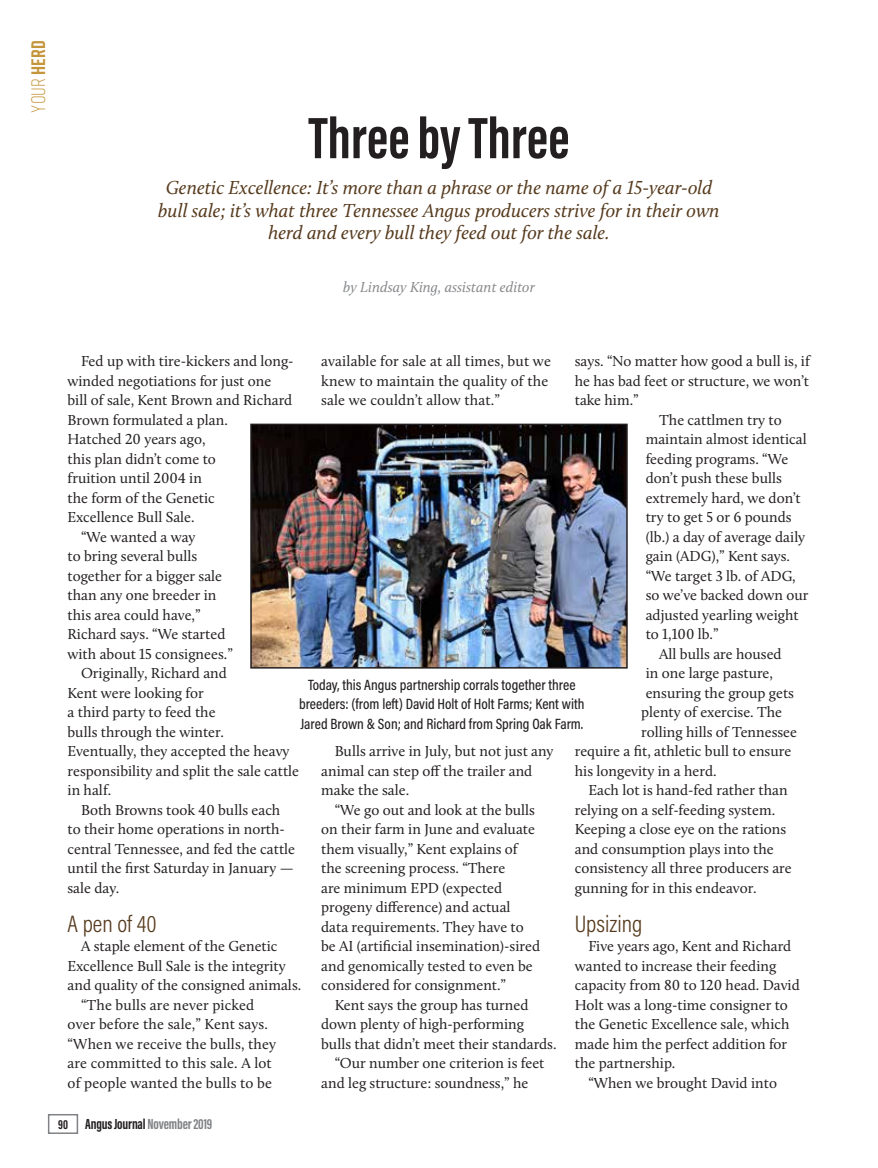
<style>
.page{position:relative;width:878px;height:1168px;background:#fff}
.page>*{position:absolute;margin:0;border:0;box-sizing:border-box;transform-origin:0 0}
.T2_Hed{font:700 60px "Acumin Pro Extra Cond";color:#231f20}
.subhead-new{font:300 24px "Acumin Pro Cond";color:#563a1d}
.T2_Deck{font:italic 19.5px/22.5px "Calluna";color:#563a1d;text-align:center}
.t1{font:300 19.5px "Rift";color:#c4953a}
.Body_Text{font:15px/19.5px "Calluna";color:#231f20}
.photo_caption{font:500 15px/19.5px "Acumin Pro Cond";color:#231f20;text-align:center}
.T2_Deck-2{font:italic 15px "Calluna";color:#87898c}
.t2{font:700 15px "Acumin Pro Extra Cond";letter-spacing:-.01em;color:#231f20}
.s1{font-weight:700}
.s2{font-size:13.5px}
.s3{color:#808285}
</style>
<div class="page">
<img style="left:253px;top:427px;width:371px;height:238px">
<div style="left:250px;top:424px;width:377px;height:244px;border:2px solid #231f20"></div>
<div style="left:48px;top:1114px;width:30px;height:20px;border:2px solid #808285"></div>
<h3 class="t1" style="left:25px;top:113px;width:74px;rotate:-90deg">Your <span class="s1">Herd</span></h3>
<p class="T2_Hed" style="left:308px;top:101px;width:262px">Three by Three</p>
<p class="T2_Deck" style="left:158px;top:176px;width:563px">Genetic Excellence: It’s more than a phrase or the name of a 15-year-old bull sale; it’s what three Tennessee Angus producers strive for in their own herd and every bull they feed out for the sale.</p>
<p class="T2_Deck-2" style="left:343px;top:277px;width:193px">by Lindsay King, assistant editor</p>
<p class="Body_Text" style="left:68px;top:351px;width:227px;text-indent:14px">Fed up with tire-kickers and long&shy;winded negotiations for just one bill of sale, Kent Brown and Richard<br>Brown formulated a plan.<br>Hatched 20 years ago,<br>this plan didn’t come to<br>fruition until 2004 in<br>the form of the Genetic<br>Excellence Bull Sale.</p>
<p class="Body_Text" style="left:68px;top:527px;width:167px;text-indent:14px">“We wanted a way<br>to bring several bulls together for a bigger sale than any one breeder in this area could have,”<br>Richard says. “We started with about 15 consignees.”</p>
<p class="Body_Text" style="left:68px;top:663px;width:233px;text-indent:14px">Originally, Richard and<br>Kent were looking for<br>a third party to feed the<br>bulls through the winter.<br>Eventually, they accepted the heavy responsibility and split the sale cattle in half.</p>
<p class="Body_Text" style="left:68px;top:800px;width:229px;text-indent:14px">Both Browns took 40 bulls each to their home operations in north&shy;central Tennessee, and fed the cattle until the first Saturday in January — sale day.</p>
<p class="subhead-new" style="left:68px;top:908px;width:91px">A pen of 40</p>
<p class="Body_Text" style="left:68px;top:936px;width:235px;text-indent:14px">A staple element of the Genetic<br>Excellence Bull Sale is the integrity and quality of the consigned animals.</p>
<p class="Body_Text" style="left:68px;top:995px;width:210px;text-align:center">“The bulls are never picked<br>over before the sale,” Kent says. “When we receive the bulls, they are committed to this sale. A lot of people wanted the bulls to be</p>
<p class="Body_Text" style="left:321px;top:351px;width:231px">available for sale at all times, but we knew to maintain the quality of the sale we couldn’t allow that.”</p>
<p class="Body_Text" style="left:574px;top:351px;width:236px;text-align:justify">says. “No matter how good a bull is, if he has bad feet or structure, we won’t take him.”</p>
<p class="Body_Text" style="left:645px;top:410px;width:164px;text-indent:14px">The cattlmen try to maintain almost identical feeding programs. “We don’t push these bulls extremely hard, we don’t try to get 5 or 6 pounds (lb.) a day of average daily gain (ADG),” Kent says. “We target 3 lb. of ADG, so we’ve backed down our adjusted yearling weight to 1,100 lb.”</p>
<p class="Body_Text" style="left:659px;top:644px;width:124px">All bulls are housed</p>
<p class="Body_Text" style="left:645px;top:663px;width:129px">in one large pasture,</p>
<p class="Body_Text" style="left:645px;top:683px;width:150px">ensuring the group gets</p>
<p class="Body_Text" style="left:641px;top:702px;width:142px">plenty of exercise. The</p>
<p class="Body_Text" style="left:641px;top:722px;width:157px">rolling hills of Tennessee</p>
<p class="Body_Text" style="left:574px;top:741px;width:218px">require a fit, athletic bull to ensure</p>
<p class="Body_Text" style="left:574px;top:761px;width:143px">his longevity in a herd.</p>
<p class="Body_Text" style="left:574px;top:780px;width:218px;text-indent:14px">Each lot is hand-fed rather than relying on a self-feeding system.<br>Keeping a close eye on the rations and consumption plays into the consistency all three producers are gunning for in this endeavor.</p>
<p class="subhead-new" style="left:574px;top:908px;width:69px">Upsizing</p>
<p class="Body_Text" style="left:574px;top:936px;width:226px;text-indent:14px">Five years ago, Kent and Richard wanted to increase their feeding capacity from 80 to 120 head. David<br>Holt was a long-time consigner to the Genetic Excellence sale, which made him the perfect addition for the partnership.</p>
<p class="Body_Text" style="left:588px;top:1073px;width:190px">“When we brought David into</p>
<p class="photo_caption" style="left:299px;top:674px;width:287px">Today, this Angus partnership corrals together three breeders: (from left) David Holt of Holt Farms; Kent with<br>Jared Brown &amp; Son; and Richard from Spring Oak Farm.</p>
<p class="Body_Text" style="left:321px;top:741px;width:234px;text-indent:14px">Bulls arrive in July, but not just any animal can step off the trailer and make the sale.</p>
<p class="Body_Text" style="left:321px;top:800px;width:220px;text-indent:14px">“We go out and look at the bulls on their farm in June and evaluate them visually,” Kent explains of the screening process. “There<br>are minimum EPD (expected progeny difference) and actual data requirements. They have to be AI (artificial insemination)-sired and genomically tested to even be considered for consignment.”</p>
<p class="Body_Text" style="left:321px;top:995px;width:237px;text-indent:14px">Kent says the group has turned down plenty of high-performing bulls that didn’t meet their standards.</p>
<p class="Body_Text" style="left:321px;top:1053px;width:225px;text-indent:14px">“Our number one criterion is feet and leg structure: soundness,” he</p>
<p class="t2" style="left:58px;top:1115px;width:156px"><span class="s2">90</span> Angus Journal <span class="s3">November 2019</span></p>
</div>
